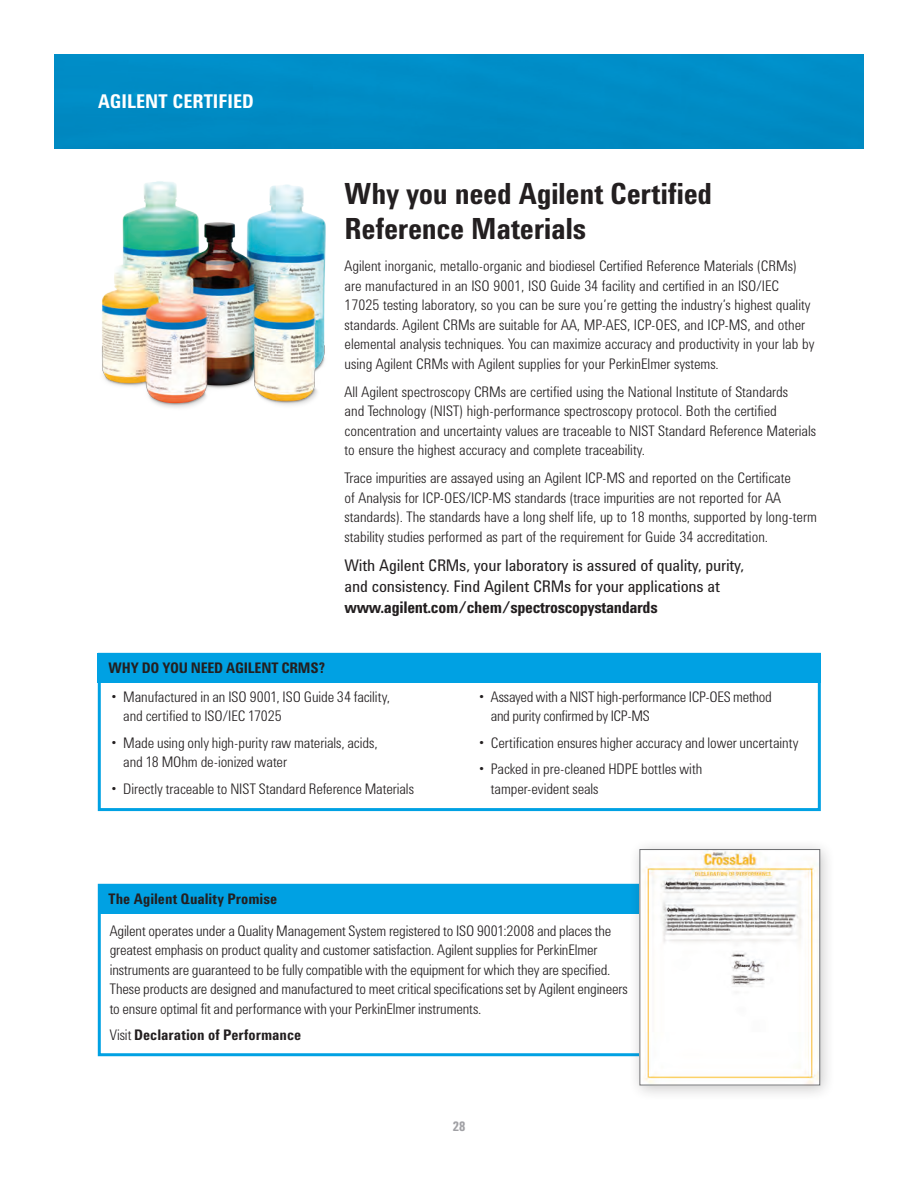
<style>
.page{position:relative;width:918px;height:1188px;background:#fff}
.page>*{position:absolute;margin:0;border:0;box-sizing:border-box;transform-origin:0 0}
.Heading_1{font:700 30px/34.5px "Agilent Condensed CFF";letter-spacing:-.015em;color:#231f20}
.Page_Header_LEFT{font:700 19.5px "Agilent Condensed CFF";color:#fff}
.CTA_LEFT{font:16.5px/21px "Agilent Condensed CFF";letter-spacing:-.01em;color:#231f20}
.body_copy{font:300 15px/19.5px "Agilent Condensed CFF";color:#231f20}
.Tips_Copy{font:300 15px/19.5px "Agilent Condensed CFF";letter-spacing:-.005em;color:#231f20}
.Tips_Header{font:700 15px "Agilent Condensed CFF";letter-spacing:-.005em;color:#231f20}
.Tips_Copy-2{font:700 15px "Agilent Condensed CFF";color:#231f20}
.t1{font:700 13.5px "Agilent Condensed CFF";color:#a1a1a5}
.s1{font-weight:700}
.s2{font-weight:300}
</style>
<div class="page">
<div style="left:54px;top:54px;width:810px;height:94px;background:#008cc5"></div>
<div style="left:98px;top:653px;width:723px;height:158px;border:3px solid #00a1e3"></div>
<div style="left:98px;top:653px;width:723px;height:29px;background:#00a1e3"></div>
<img style="left:102px;top:181px;width:224px;height:227px">
<div style="left:98px;top:884px;width:552px;height:172px;border:3px solid #00a1e3"></div>
<div style="left:98px;top:884px;width:552px;height:29px;background:#00a1e3"></div>
<div style="left:629px;top:838px;width:207px;height:263px;background:#231f20;opacity:.25"></div>
<img style="left:642px;top:851px;width:176px;height:232px">
<div style="left:640px;top:849px;width:180px;height:236px;border:1px solid #6c6d70"></div>
<p class="Page_Header_LEFT" style="left:98px;top:87px;width:158px">AGILENT CERTIFIED</p>
<p class="Tips_Header" style="left:109px;top:656px;width:218px">WHY DO YOU NEED AGILENT CRMS?</p>
<p class="Heading_1" style="left:345px;top:176px;width:369px">Why you need Agilent Certified<br>Reference Materials</p>
<p class="body_copy" style="left:345px;top:255px;width:471px">Agilent inorganic, metallo-organic and biodiesel Certified Reference Materials (CRMs) are manufactured in an ISO 9001, ISO Guide 34 facility and certified in an ISO/IEC 17025 testing laboratory, so you can be sure you’re getting the industry’s highest quality standards. Agilent CRMs are suitable for AA, MP-AES, ICP-OES, and ICP-MS, and other elemental analysis techniques. You can maximize accuracy and productivity in your lab by using Agilent CRMs with Agilent supplies for your PerkinElmer systems.</p>
<p class="body_copy" style="left:345px;top:380px;width:473px">All Agilent spectroscopy CRMs are certified using the National Institute of Standards<br>and Technology (NIST) high-performance spectroscopy protocol. Both the certified concentration and uncertainty values are traceable to NIST Standard Reference Materials to ensure the highest accuracy and complete traceability.</p>
<p class="body_copy" style="left:345px;top:467px;width:474px">Trace impurities are assayed using an Agilent ICP-MS and reported on the Certificate<br>of Analysis for ICP-OES/ICP-MS standards (trace impurities are not reported for AA standards). The standards have a long shelf life, up to 18 months, supported by long-term stability studies performed as part of the requirement for Guide 34 accreditation.</p>
<p class="CTA_LEFT" style="left:345px;top:554px;width:401px">With Agilent CRMs, your laboratory is assured of quality, purity, and consistency. Find Agilent CRMs for your applications at <span class="s1">www.agilent.com/chem/spectroscopystandards</span></p>
<p class="Tips_Copy" style="left:123px;top:686px;width:268px;text-indent:-12px">• Manufactured in an ISO 9001, ISO Guide 34 facility, and certified to ISO/IEC 17025</p>
<p class="Tips_Copy" style="left:123px;top:732px;width:256px;text-indent:-12px">• Made using only high-purity raw materials, acids, and 18 MOhm de-ionized water</p>
<p class="Tips_Copy" style="left:112px;top:777px;width:304px">• Directly traceable to NIST Standard Reference Materials</p>
<p class="Tips_Header" style="left:109px;top:887px;width:170px">The Agilent Quality Promise</p>
<p class="Tips_Copy" style="left:491px;top:686px;width:282px;text-indent:-12px">• Assayed with a NIST high-performance ICP-OES method and purity confirmed by ICP-MS</p>
<p class="Tips_Copy" style="left:479px;top:732px;width:321px">• Certification ensures higher accuracy and lower uncertainty</p>
<p class="Tips_Copy" style="left:491px;top:758px;width:213px;text-indent:-12px">• Packed in pre-cleaned HDPE bottles with tamper-evident seals</p>
<p class="Tips_Copy" style="left:110px;top:919px;width:519px">Agilent operates under a Quality Management System registered to ISO 9001:2008 and places the greatest emphasis on product quality and customer satisfaction. Agilent supplies for PerkinElmer instruments are guaranteed to be fully compatible with the equipment for which they are specified.<br>These products are designed and manufactured to meet critical specifications set by Agilent engineers to ensure optimal fit and performance with your PerkinElmer instruments.</p>
<p class="Tips_Copy-2" style="left:110px;top:1023px;width:193px"><span class="s2">Visit</span> Declaration of Performance</p>
<p class="t1" style="left:453px;top:1117px;width:14px">28</p>
</div>
